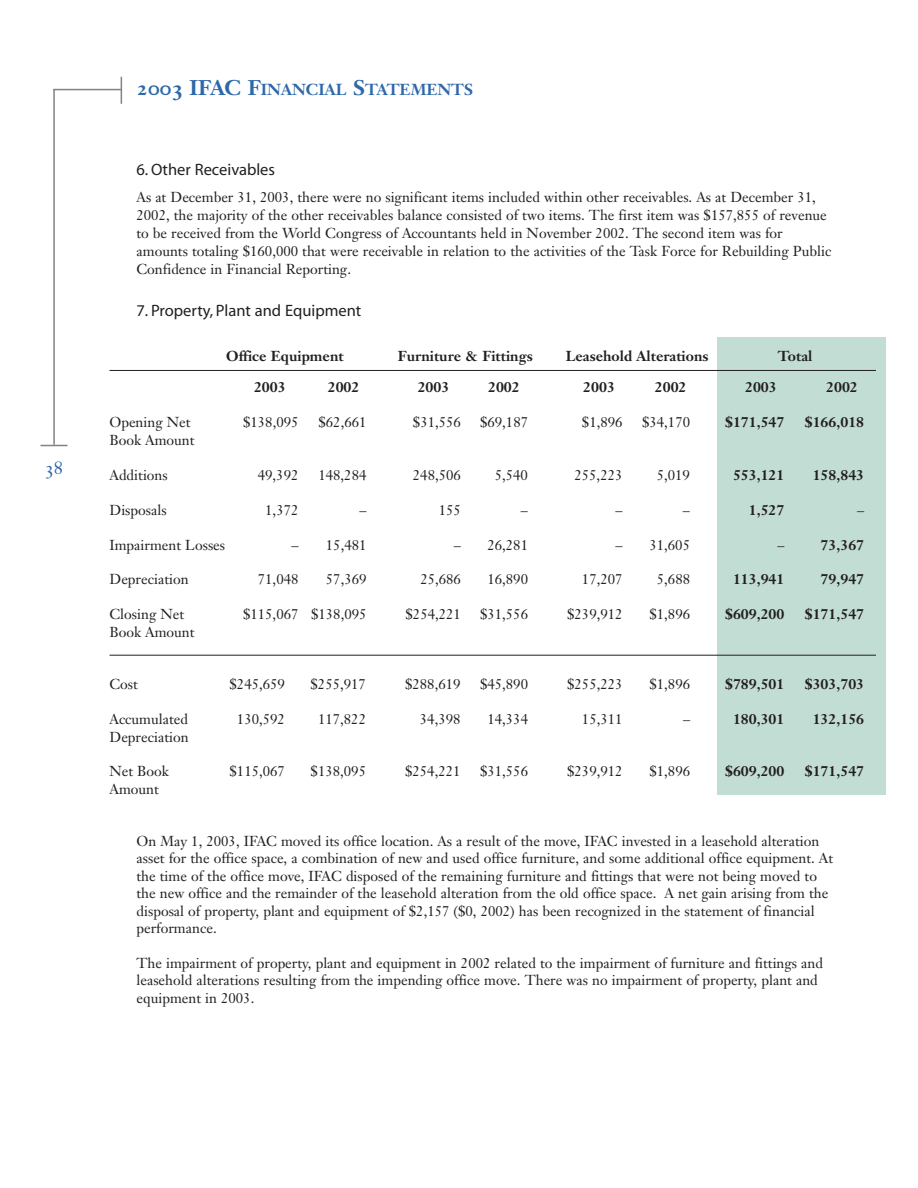
<style>
.page{position:relative;width:918px;height:1188px;background:#fff}
.page>*{position:absolute;margin:0;border:0;box-sizing:border-box;transform-origin:0 0}
.t1{font:18px "Janson Text Roman SC";color:#2d68a9}
.t2{font:16.5px "Myriad";color:#231f20}
.t3{font:15.75px "Janson Text Bold Os F";color:#2d68a9}
.t4{font:14.25px/17.4px "Janson Text";color:#231f20}
.t5{font:700 14.25px "Janson Text";color:#231f20}
.s1{font-size:21px}
</style>
<div class="page">
<svg style="left:40px;top:445px;width:28px;height:1px"></svg>
<svg style="left:121px;top:77px;width:1px;height:27px"></svg>
<hr style="left:53px;top:89px;width:69px;height:1px;background:#808285">
<hr style="left:53px;top:89px;width:2px;height:356px;background:#808285">
<div style="left:717px;top:338px;width:169px;height:457px;background:#c2ddd3"></div>
<hr style="left:110px;top:370px;width:766px;height:1px;background:#231f20">
<hr style="left:110px;top:655px;width:766px;height:1px;background:#231f20">
<p class="t1" style="left:45px;top:461px;width:20px">38</p>
<p class="t3" style="left:136px;top:83px;width:338px"><span class="s1">2003 IFAC F</span>INANCIAL <span class="s1">S</span>TATEMENTS</p>
<p class="t2" style="left:136px;top:163px;width:140px">6. Other Receivables</p>
<p class="t4" style="left:136px;top:190px;width:696px;line-height:18px">As at December 31, 2003, there were no significant items included within other receivables. As at December 31, 2002, the majority of the other receivables balance consisted of two items. The first item was $157,855 of revenue to be received from the World Congress of Accountants held in November 2002. The second item was for amounts totaling $160,000 that were receivable in relation to the activities of the Task Force for Rebuilding Public Confidence in Financial Reporting.</p>
<p class="t2" style="left:136px;top:304px;width:226px">7. Property, Plant and Equipment</p>
<p class="t5" style="left:226px;top:351px;width:119px">Office Equipment</p>
<p class="t5" style="left:398px;top:351px;width:136px">Furniture &amp; Fittings</p>
<p class="t5" style="left:566px;top:351px;width:144px">Leasehold Alterations</p>
<p class="t5" style="left:778px;top:351px;width:36px">Total</p>
<p class="t5" style="left:254px;top:382px;width:33px">2003</p>
<p class="t5" style="left:328px;top:382px;width:33px">2002</p>
<p class="t5" style="left:418px;top:382px;width:33px">2003</p>
<p class="t5" style="left:488px;top:382px;width:33px">2002</p>
<p class="t5" style="left:583px;top:382px;width:33px">2003</p>
<p class="t5" style="left:655px;top:382px;width:33px">2002</p>
<p class="t5" style="left:745px;top:382px;width:33px">2003</p>
<p class="t5" style="left:826px;top:382px;width:33px">2002</p>
<p class="t4" style="left:110px;top:415px;width:83px">Opening Net</p>
<p class="t4" style="left:243px;top:415px;width:57px">$138,095</p>
<p class="t4" style="left:319px;top:415px;width:50px">$62,661</p>
<p class="t4" style="left:413px;top:415px;width:50px">$31,556</p>
<p class="t4" style="left:480px;top:415px;width:50px">$69,187</p>
<p class="t4" style="left:582px;top:415px;width:42px">$1,896</p>
<p class="t4" style="left:642px;top:415px;width:50px">$34,170</p>
<p class="t5" style="left:725px;top:417px;width:61px">$171,547</p>
<p class="t5" style="left:805px;top:417px;width:61px">$166,018</p>
<p class="t4" style="left:110px;top:433px;width:87px">Book Amount</p>
<p class="t4" style="left:110px;top:468px;width:60px">Additions</p>
<p class="t4" style="left:258px;top:468px;width:42px">49,392</p>
<p class="t4" style="left:318px;top:468px;width:50px">148,284</p>
<p class="t4" style="left:413px;top:468px;width:50px">248,506</p>
<p class="t4" style="left:495px;top:468px;width:35px">5,540</p>
<p class="t4" style="left:574px;top:468px;width:50px">255,223</p>
<p class="t4" style="left:657px;top:468px;width:35px">5,019</p>
<p class="t5" style="left:733px;top:469px;width:53px">553,121</p>
<p class="t5" style="left:813px;top:469px;width:53px">158,843</p>
<p class="t4" style="left:110px;top:502px;width:59px">Disposals</p>
<p class="t4" style="left:265px;top:502px;width:35px">1,372</p>
<p class="t4" style="left:359px;top:502px;width:9px">–</p>
<p class="t4" style="left:439px;top:502px;width:24px">155</p>
<p class="t4" style="left:521px;top:502px;width:9px">–</p>
<p class="t4" style="left:615px;top:502px;width:9px">–</p>
<p class="t4" style="left:683px;top:502px;width:9px">–</p>
<p class="t5" style="left:749px;top:504px;width:37px">1,527</p>
<p class="t4" style="left:857px;top:502px;width:9px">–</p>
<p class="t4" style="left:110px;top:537px;width:117px">Impairment Losses</p>
<p class="t4" style="left:291px;top:537px;width:77px">– 15,481</p>
<p class="t4" style="left:454px;top:537px;width:76px">– 26,281</p>
<p class="t4" style="left:615px;top:537px;width:76px">– 31,605</p>
<p class="t4" style="left:777px;top:537px;width:9px">–</p>
<p class="t5" style="left:821px;top:539px;width:45px">73,367</p>
<p class="t4" style="left:110px;top:572px;width:81px">Depreciation</p>
<p class="t4" style="left:258px;top:572px;width:42px">71,048</p>
<p class="t4" style="left:326px;top:572px;width:42px">57,369</p>
<p class="t4" style="left:420px;top:572px;width:42px">25,686</p>
<p class="t4" style="left:487px;top:572px;width:42px">16,890</p>
<p class="t4" style="left:582px;top:572px;width:42px">17,207</p>
<p class="t4" style="left:657px;top:572px;width:35px">5,688</p>
<p class="t5" style="left:733px;top:574px;width:53px">113,941</p>
<p class="t5" style="left:821px;top:574px;width:45px">79,947</p>
<p class="t4" style="left:110px;top:607px;width:76px">Closing Net</p>
<p class="t4" style="left:243px;top:607px;width:125px">$115,067 $138,095</p>
<p class="t4" style="left:406px;top:607px;width:57px">$254,221</p>
<p class="t4" style="left:480px;top:607px;width:50px">$31,556</p>
<p class="t4" style="left:567px;top:607px;width:57px">$239,912</p>
<p class="t4" style="left:649px;top:607px;width:42px">$1,896</p>
<p class="t5" style="left:725px;top:609px;width:61px">$609,200</p>
<p class="t5" style="left:805px;top:609px;width:61px">$171,547</p>
<p class="t4" style="left:110px;top:625px;width:87px">Book Amount</p>
<p class="t4" style="left:110px;top:677px;width:30px">Cost</p>
<p class="t4" style="left:230px;top:677px;width:57px">$245,659</p>
<p class="t4" style="left:311px;top:677px;width:57px">$255,917</p>
<p class="t4" style="left:405px;top:677px;width:57px">$288,619</p>
<p class="t4" style="left:480px;top:677px;width:50px">$45,890</p>
<p class="t4" style="left:567px;top:677px;width:57px">$255,223</p>
<p class="t4" style="left:649px;top:677px;width:42px">$1,896</p>
<p class="t5" style="left:725px;top:679px;width:61px">$789,501</p>
<p class="t5" style="left:805px;top:679px;width:61px">$303,703</p>
<p class="t4" style="left:110px;top:712px;width:80px">Accumulated</p>
<p class="t4" style="left:237px;top:712px;width:50px">130,592</p>
<p class="t4" style="left:318px;top:712px;width:50px">117,822</p>
<p class="t4" style="left:420px;top:712px;width:42px">34,398</p>
<p class="t4" style="left:487px;top:712px;width:42px">14,334</p>
<p class="t4" style="left:582px;top:712px;width:42px">15,311</p>
<p class="t4" style="left:683px;top:712px;width:9px">–</p>
<p class="t5" style="left:733px;top:713px;width:53px">180,301</p>
<p class="t5" style="left:813px;top:713px;width:53px">132,156</p>
<p class="t4" style="left:110px;top:729px;width:81px">Depreciation</p>
<p class="t4" style="left:110px;top:764px;width:61px">Net Book</p>
<p class="t4" style="left:230px;top:764px;width:57px">$115,067</p>
<p class="t4" style="left:311px;top:764px;width:57px">$138,095</p>
<p class="t4" style="left:405px;top:764px;width:57px">$254,221</p>
<p class="t4" style="left:480px;top:764px;width:50px">$31,556</p>
<p class="t4" style="left:567px;top:764px;width:57px">$239,912</p>
<p class="t4" style="left:650px;top:764px;width:42px">$1,896</p>
<p class="t5" style="left:725px;top:766px;width:61px">$609,200</p>
<p class="t5" style="left:805px;top:766px;width:61px">$171,547</p>
<p class="t4" style="left:110px;top:782px;width:51px">Amount</p>
<p class="t4" style="left:137px;top:834px;width:698px">On May 1, 2003, IFAC moved its office location. As a result of the move, IFAC invested in a leasehold alteration asset for the office space, a combination of new and used office furniture, and some additional office equipment. At the time of the office move, IFAC disposed of the remaining furniture and fittings that were not being moved to the new office and the remainder of the leasehold alteration from the old office space. A net gain arising from the disposal of property, plant and equipment of $2,157 ($0, 2002) has been recognized in the statement of financial performance.</p>
<p class="t4" style="left:137px;top:956px;width:688px">The impairment of property, plant and equipment in 2002 related to the impairment of furniture and fittings and leasehold alterations resulting from the impending office move. There was no impairment of property, plant and equipment in 2003.</p>
</div>
